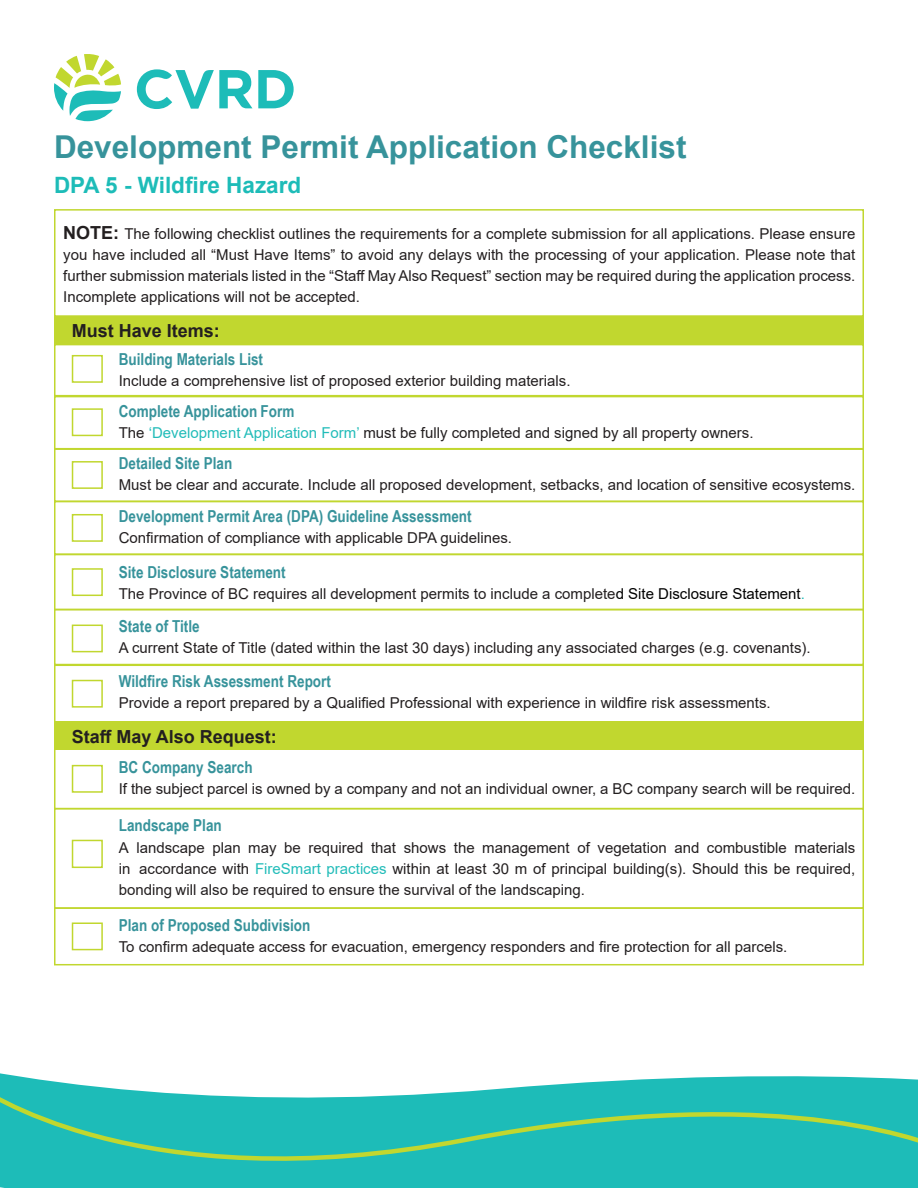
<style>
.page{position:relative;width:918px;height:1188px;background:#fff}
.page>*{position:absolute;margin:0;border:0;box-sizing:border-box;transform-origin:0 0}
.t1{font:700 31.5px "Arial";color:#37939b}
.t2{font:700 22.5px "Arial";color:#1dbcb8}
.t3{font:700 18px "Arial";color:#231f20}
.t4{font:700 16.5px "Arial Narrow";color:#37939b}
.t5{font:15px/21px "Arial";color:#231f20;text-align:justify}
.s1{font-weight:700;font-size:18px}
.s2{color:#22bcb9}
.s3{color:#000}
</style>
<div class="page">
<svg style="left:0;top:1073px;width:918px;height:115px;background:#3dc4ba"></svg>
<svg style="left:137px;top:69px;width:115px;height:40px"></svg>
<svg style="left:258px;top:70px;width:36px;height:38px"></svg>
<svg style="left:54px;top:54px;width:67px;height:67px"></svg>
<div style="left:54px;top:209px;width:810px;height:108px;border:2px solid #c1d72f"></div>
<div style="left:54px;top:316px;width:810px;height:29px;background:#c1d72f"></div>
<div style="left:54px;top:344px;width:810px;height:52px;border:2px solid #c1d72f"></div>
<div style="left:72px;top:355px;width:31px;height:28px;border:2px solid #c1d72f"></div>
<div style="left:54px;top:396px;width:810px;height:54px;border:2px solid #c1d72f"></div>
<div style="left:72px;top:514px;width:31px;height:28px;border:2px solid #c1d72f"></div>
<div style="left:72px;top:408px;width:31px;height:28px;border:2px solid #c1d72f"></div>
<div style="left:72px;top:461px;width:31px;height:28px;border:2px solid #c1d72f"></div>
<div style="left:54px;top:554px;width:810px;height:56px;border:2px solid #c1d72f"></div>
<div style="left:72px;top:568px;width:31px;height:28px;border:2px solid #c1d72f"></div>
<div style="left:54px;top:665px;width:810px;height:58px;border:2px solid #c1d72f"></div>
<div style="left:72px;top:680px;width:31px;height:28px;border:2px solid #c1d72f"></div>
<div style="left:54px;top:448px;width:810px;height:54px;border:2px solid #c1d72f"></div>
<div style="left:54px;top:609px;width:810px;height:56px;border:2px solid #c1d72f"></div>
<div style="left:72px;top:625px;width:31px;height:27px;border:2px solid #c1d72f"></div>
<div style="left:54px;top:721px;width:810px;height:28px;background:#c1d72f"></div>
<div style="left:54px;top:748px;width:810px;height:61px;border:2px solid #c1d72f"></div>
<div style="left:72px;top:765px;width:31px;height:28px;border:2px solid #c1d72f"></div>
<div style="left:54px;top:907px;width:810px;height:58px;border:2px solid #c1d72f"></div>
<div style="left:72px;top:922px;width:31px;height:28px;border:2px solid #c1d72f"></div>
<div style="left:54px;top:808px;width:810px;height:101px;border:2px solid #c1d72f"></div>
<div style="left:72px;top:840px;width:31px;height:28px;border:2px solid #c1d72f"></div>
<p class="t1" style="left:54px;top:125px;width:634px">Development Permit Application Checklist</p>
<p class="t2" style="left:54px;top:169px;width:249px">DPA 5 - Wildfire Hazard</p>
<p class="t5" style="left:63px;top:223px;width:794px"><span class="s1">NOTE:</span> The following checklist outlines the requirements for a complete submission for all applications. Please ensure you have included all “Must Have Items” to avoid any delays with the processing of your application. Please note that further submission materials listed in the “Staff May Also Request” section may be required during the application process.<br>Incomplete applications will not be accepted.</p>
<p class="t3" style="left:72px;top:318px;width:150px">Must Have Items:</p>
<p class="t4" style="left:119px;top:347px;width:146px">Building Materials List</p>
<p class="t5" style="left:119px;top:370px;width:453px">Include a comprehensive list of proposed exterior building materials.</p>
<p class="t4" style="left:119px;top:398px;width:177px">Complete Application Form</p>
<p class="t5" style="left:119px;top:422px;width:636px">The <span class="s2">‘Development Application Form’</span> must be fully completed and signed by all property owners.</p>
<p class="t4" style="left:119px;top:450px;width:115px">Detailed Site Plan</p>
<p class="t5" style="left:119px;top:474px;width:738px">Must be clear and accurate. Include all proposed development, setbacks, and location of sensitive ecosystems.</p>
<p class="t4" style="left:119px;top:504px;width:354px">Development Permit Area (DPA) Guideline Assessment</p>
<p class="t5" style="left:119px;top:527px;width:395px">Confirmation of compliance with applicable DPA guidelines.</p>
<p class="t4" style="left:119px;top:559px;width:168px">Site Disclosure Statement</p>
<p class="t5" style="left:119px;top:583px;width:688px">The Province of BC requires all development permits to include a complete<span class="s3">d Site Disclosure Statement</span><span class="s2">.</span></p>
<p class="t4" style="left:119px;top:614px;width:82px">State of Title</p>
<p class="t5" style="left:119px;top:637px;width:693px">A current State of Title (dated within the last 30 days) including any associated charges (e.g. covenants).</p>
<p class="t4" style="left:119px;top:669px;width:214px">Wildfire Risk Assessment Report</p>
<p class="t5" style="left:119px;top:692px;width:653px">Provide a report prepared by a Qualified Professional with experience in wildfire risk assessments.</p>
<p class="t3" style="left:72px;top:724px;width:206px">Staff May Also Request:</p>
<p class="t4" style="left:119px;top:755px;width:135px">BC Company Search</p>
<p class="t5" style="left:119px;top:778px;width:738px">If the subject parcel is owned by a company and not an individual owner, a BC company search will be required.</p>
<p class="t4" style="left:119px;top:813px;width:105px">Landscape Plan</p>
<p class="t5" style="left:119px;top:837px;width:738px">A landscape plan may be required that shows the management of vegetation and combustible materials in accordance with <span class="s2">FireSmart practices</span> within at least 30 m of principal building(s). Should this be required, bonding will also be required to ensure the survival of the landscaping.</p>
<p class="t4" style="left:119px;top:913px;width:193px">Plan of Proposed Subdivision</p>
<p class="t5" style="left:119px;top:937px;width:670px">To confirm adequate access for evacuation, emergency responders and fire protection for all parcels.</p>
</div>
